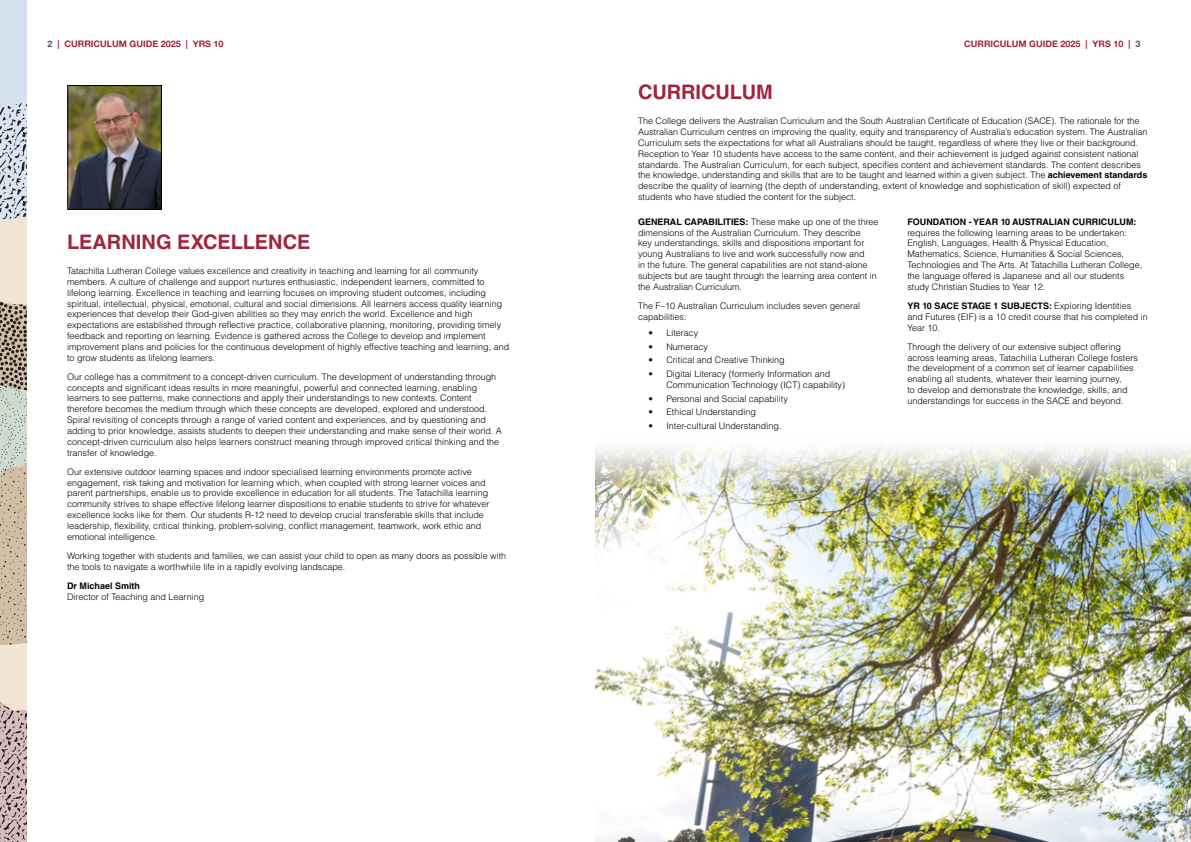
<style>
.page{position:relative;width:1191px;height:842px;background:#fff}
.page>*{position:absolute;margin:0;border:0;box-sizing:border-box;transform-origin:0 0}
.t1{font:700 20px "Helvetica LT Std";letter-spacing:-.005em;color:#a1233d}
.t2{font:300 9px/10.8px "Helvetica LT Std";color:#000}
.t3{font:9px "Helvetica Neue LT 75 Bd";color:#a1233d}
.t4{font:700 9px "Helvetica LT Std";color:#000}
.s1{color:#52575a}
.s2{font-weight:700}
</style>
<div class="page">
<svg style="left:0;top:0;width:27px;height:842px;background:#c7bfb7"></svg>
<img style="left:595px;top:447px;width:596px;height:395px">
<img style="left:69px;top:87px;width:91px;height:121px">
<div style="left:67px;top:85px;width:95px;height:125px;border:1px solid #000"></div>
<p class="t3" style="left:47px;top:38px;width:178px"><span class="s1">2</span> | CURRICULUM GUIDE 2025 | YRS 10</p>
<p class="t3" style="left:964px;top:38px;width:178px">CURRICULUM GUIDE 2025 | YRS 10 | <span class="s1">3</span></p>
<h1 class="t1" style="left:638px;top:80px;width:136px">CURRICULUM</h1>
<p class="t2" style="left:638px;top:116px;width:511px">The College delivers the Australian Curriculum and the South Australian Certificate of Education (SACE). The rationale for the Australian Curriculum centres on improving the quality, equity and transparency of Australia’s education system. The Australian Curriculum sets the expectations for what all Australians should be taught, regardless of where they live or their background.<br>Reception to Year 10 students have access to the same content, and their achievement is judged against consistent national standards. The Australian Curriculum, for each subject, specifies content and achievement standards. The content describes the knowledge, understanding and skills that are to be taught and learned within a given subject. The <span class="s2">achievement standards </span>describe the quality of learning (the depth of understanding, extent of knowledge and sophistication of skill) expected of students who have studied the content for the subject.</p>
<p class="t2" style="left:638px;top:216px;width:242px"><span class="s2">GENERAL CAPABILITIES:</span> These make up one of the three dimensions of the Australian Curriculum. They describe<br>key understandings, skills and dispositions important for young Australians to live and work successfully now and<br>in the future. The general capabilities are not stand-alone subjects but are taught through the learning area content in the Australian Curriculum.</p>
<p class="t2" style="left:638px;top:300px;width:224px">The F–10 Australian Curriculum includes seven general capabilities:</p>
<p class="t2" style="left:648px;top:327px;width:52px">• Literacy</p>
<p class="t2" style="left:648px;top:341px;width:61px">• Numeracy</p>
<p class="t2" style="left:648px;top:355px;width:138px">• Critical and Creative Thinking</p>
<p class="t2" style="left:666px;top:368px;width:180px;text-indent:-18px">• Digital Literacy (formerly Information and<br>Communication Technology (ICT) capability)</p>
<p class="t2" style="left:648px;top:393px;width:141px">• Personal and Social capability</p>
<p class="t2" style="left:648px;top:406px;width:109px">• Ethical Understanding</p>
<p class="t2" style="left:648px;top:420px;width:135px">• Inter-cultural Understanding.</p>
<p class="t4" style="left:907px;top:216px;width:230px">FOUNDATION - YEAR 10 AUSTRALIAN CURRICULUM:</p>
<p class="t2" style="left:907px;top:227px;width:236px">requires the following learning areas to be undertaken:<br>English, Languages, Health &amp; Physical Education, Mathematics, Science, Humanities &amp; Social Sciences, Technologies and The Arts. At Tatachilla Lutheran College, the language offered is Japanese and all our students study Christian Studies to Year 12.</p>
<p class="t2" style="left:907px;top:300px;width:242px"><span class="s2">YR 10 SACE STAGE 1 SUBJECTS:</span> Exploring Identities and Futures (EIF) is a 10 credit course that his completed in<br>Year 10.</p>
<p class="t2" style="left:907px;top:341px;width:232px">Through the delivery of our extensive subject offering across learning areas, Tatachilla Lutheran College fosters the development of a common set of learner capabilities enabling all students, whatever their learning journey,<br>to develop and demonstrate the knowledge, skills, and understandings for success in the SACE and beyond.</p>
<h1 class="t1" style="left:67px;top:230px;width:245px">LEARNING EXCELLENCE</h1>
<p class="t2" style="left:67px;top:265px;width:444px">Tatachilla Lutheran College values excellence and creativity in teaching and learning for all community members. A culture of challenge and support nurtures enthusiastic, independent learners, committed to lifelong learning. Excellence in teaching and learning focuses on improving student outcomes, including spiritual, intellectual, physical, emotional, cultural and social dimensions. All learners access quality learning experiences that develop their God-given abilities so they may enrich the world. Excellence and high expectations are established through reflective practice, collaborative planning, monitoring, providing timely feedback and reporting on learning. Evidence is gathered across the College to develop and implement improvement plans and policies for the continuous development of highly effective teaching and learning, and to grow students as lifelong learners.</p>
<p class="t2" style="left:67px;top:371px;width:436px">Our college has a commitment to a concept-driven curriculum. The development of understanding through concepts and significant ideas results in more meaningful, powerful and connected learning, enabling learners to see patterns, make connections and apply their understandings to new contexts. Content therefore becomes the medium through which these concepts are developed, explored and understood.<br>Spiral revisiting of concepts through a range of varied content and experiences, and by questioning and adding to prior knowledge, assists students to deepen their understanding and make sense of their world. A concept-driven curriculum also helps learners construct meaning through improved critical thinking and the transfer of knowledge.</p>
<p class="t2" style="left:67px;top:466px;width:424px">Our extensive outdoor learning spaces and indoor specialised learning environments promote active engagement, risk taking and motivation for learning which, when coupled with strong learner voices and parent partnerships, enable us to provide excellence in education for all students. The Tatachilla learning community strives to shape effective lifelong learner dispositions to enable students to strive for whatever excellence looks like for them. Our students R-12 need to develop crucial transferable skills that include leadership, flexibility, critical thinking, problem-solving, conflict management, teamwork, work ethic and emotional intelligence.</p>
<p class="t2" style="left:67px;top:550px;width:440px">Working together with students and families, we can assist your child to open as many doors as possible with the tools to navigate a worthwhile life in a rapidly evolving landscape.</p>
<p class="t4" style="left:67px;top:580px;width:74px">Dr Michael Smith</p>
<p class="t2" style="left:67px;top:591px;width:139px">Director of Teaching and Learning</p>
</div>
